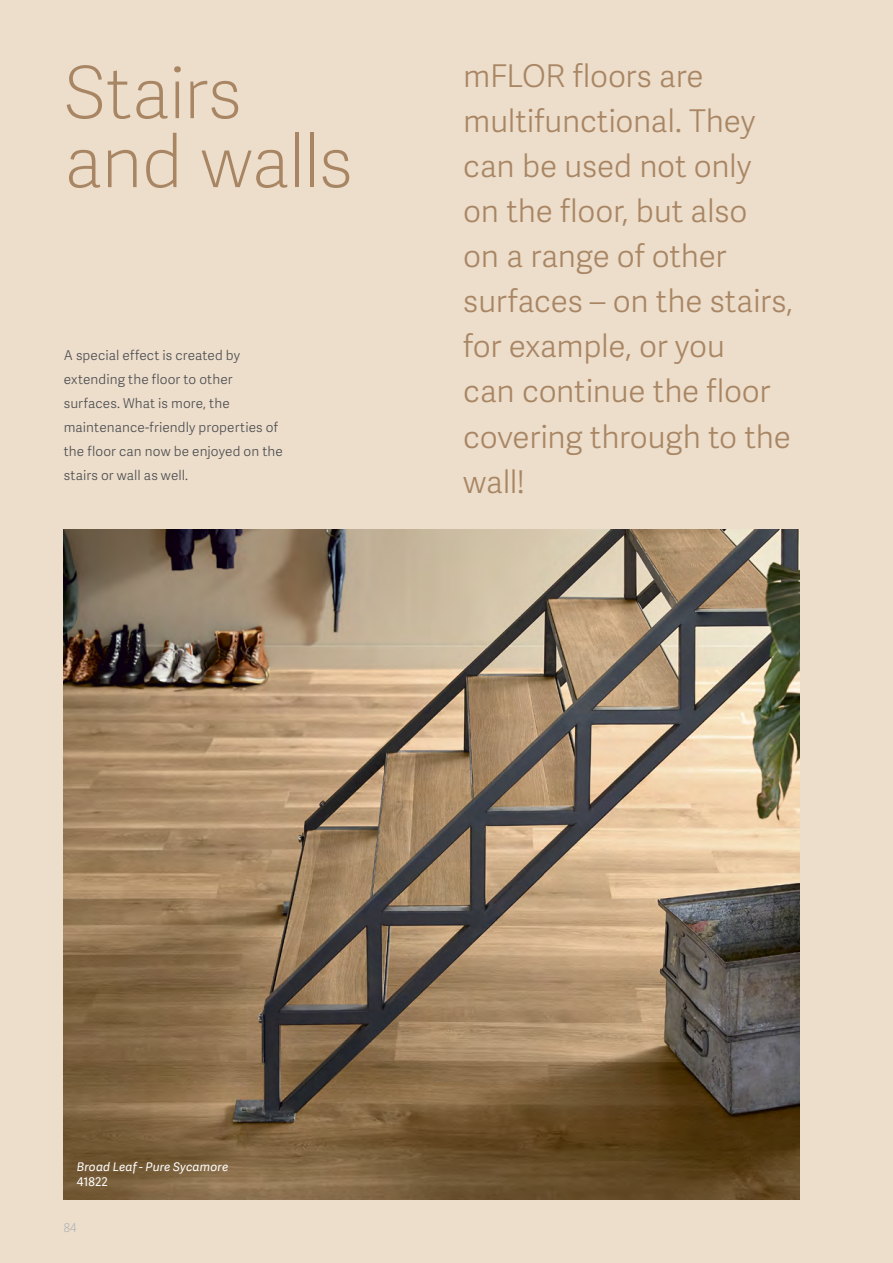
<style>
.page{position:relative;width:893px;height:1263px;background:#edddcb}
.page>*{position:absolute;margin:0;border:0;box-sizing:border-box;transform-origin:0 0}
.tussenkop{font:100 72px/69px "Adelle Sans";letter-spacing:-.015em;color:#a88664}
.plat_12{font:300 31.35px/45px "Adelle Sans";letter-spacing:-.01em;color:#a88664}
.plat{font:300 13.5px/24px "Adelle Sans";letter-spacing:.01em;color:#4a4d4f}
.t1{font:italic 12px "Adelle Sans";letter-spacing:.015em;color:#fff}
.t2{font:12px "Adelle Sans";letter-spacing:.01em;color:#fff}
.t3{font:100 12px "Adelle Sans";color:#a0a9b1}
</style>
<div class="page">
<img style="left:64px;top:529px;width:735px;height:670px">
<p class="tussenkop" style="left:64px;top:61px;width:291px">Stairs and walls</p>
<p class="plat" style="left:64px;top:343px;width:221px">A special effect is created by extending the floor to other surfaces. What is more, the maintenance-friendly properties of the floor can now be enjoyed on the stairs or wall as well.</p>
<p class="plat_12" style="left:463px;top:54px;width:331px">mFLOR floors are multifunctional. They can be used not only on the floor, but also<br>on a range of other surfaces – on the stairs, for example, or you<br>can continue the floor covering through to the wall!</p>
<p class="t1" style="left:77px;top:1158px;width:153px">Broad Leaf - Pure Sycamore</p>
<p class="t2" style="left:77px;top:1175px;width:33px">41822</p>
<p class="t3" style="left:64px;top:1221px;width:14px">84</p>
</div>
